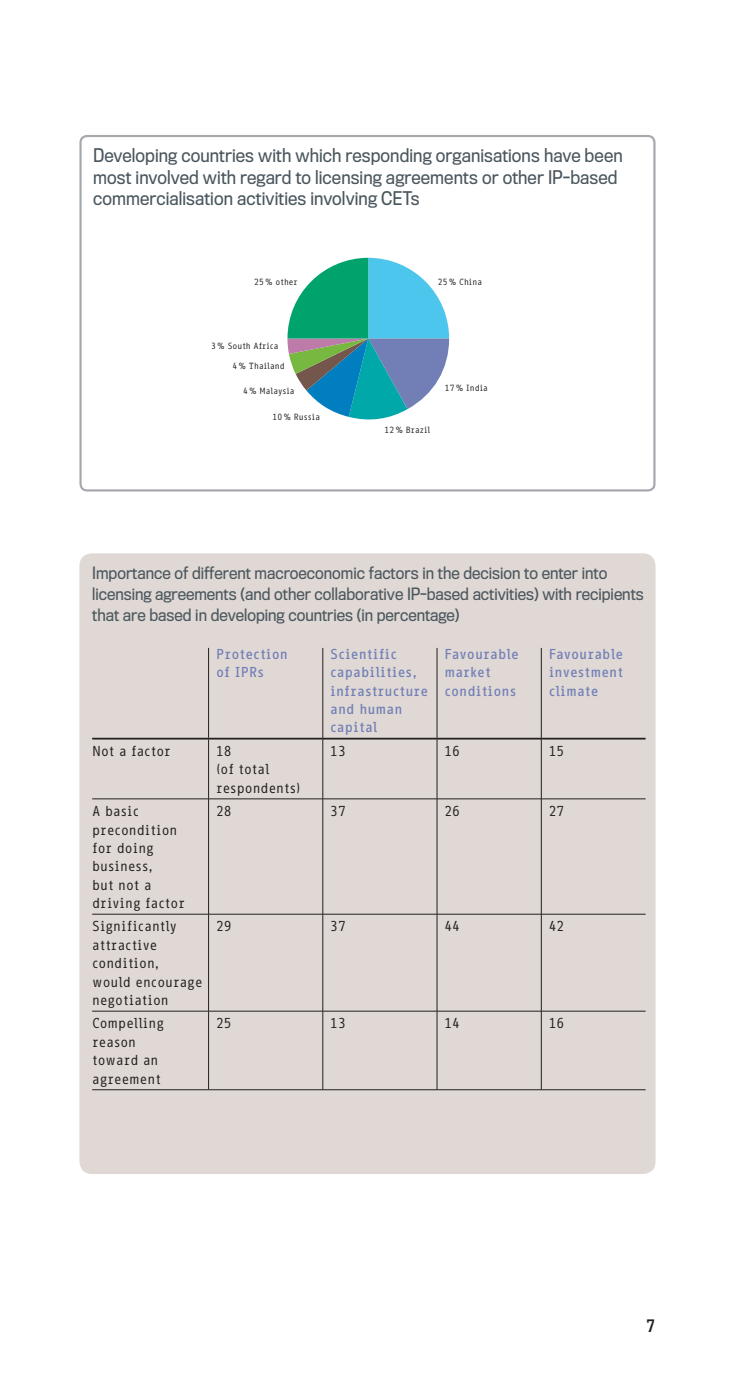
<style>
.page{position:relative;width:735px;height:1389px;background:#fff}
.page>*{position:absolute;margin:0;border:0;box-sizing:border-box;transform-origin:0 0}
.t1{font:17.5px/21.9px "Titling Gothic FB Narrow";letter-spacing:.005em;color:#4b575e}
.t2{font:700 17.5px "Info Office";color:#231f20}
.t3{font:15.75px/21px "Titling Gothic FB Narrow";color:#4b575e}
.t4{font:14px/18.4px "Info Office";color:#231f20}
.t5{font:500 14px/18.4px "Info Office";color:#727fb7}
.t6{font:8.75px "Info Office";color:#231f20}
</style>
<div class="page">
<svg style="left:79px;top:135px;width:577px;height:357px"></svg>
<svg style="left:287px;top:258px;width:162px;height:164px"></svg>
<div style="left:79px;top:553px;width:576px;height:621px;background:#dfd8d4;border-radius:12px"></div>
<hr style="left:208px;top:648px;width:1px;height:90px;background:#231f20">
<hr style="left:208px;top:740px;width:1px;height:59px;background:#231f20">
<hr style="left:208px;top:799px;width:1px;height:115px;background:#231f20">
<hr style="left:208px;top:914px;width:1px;height:97px;background:#231f20">
<hr style="left:208px;top:1011px;width:1px;height:79px;background:#231f20">
<hr style="left:92px;top:738px;width:230px;height:2px;background:#231f20">
<hr style="left:323px;top:738px;width:113px;height:2px;background:#231f20">
<hr style="left:437px;top:738px;width:104px;height:2px;background:#231f20">
<hr style="left:541px;top:738px;width:104px;height:2px;background:#231f20">
<hr style="left:322px;top:648px;width:1px;height:91px;background:#231f20">
<hr style="left:436px;top:648px;width:1px;height:91px;background:#231f20">
<hr style="left:540px;top:648px;width:1px;height:91px;background:#231f20">
<hr style="left:322px;top:739px;width:1px;height:60px;background:#231f20">
<hr style="left:436px;top:739px;width:1px;height:60px;background:#231f20">
<hr style="left:540px;top:739px;width:1px;height:60px;background:#231f20">
<hr style="left:322px;top:799px;width:1px;height:115px;background:#231f20">
<hr style="left:436px;top:799px;width:1px;height:115px;background:#231f20">
<hr style="left:540px;top:799px;width:1px;height:115px;background:#231f20">
<hr style="left:322px;top:914px;width:1px;height:97px;background:#231f20">
<hr style="left:436px;top:914px;width:1px;height:97px;background:#231f20">
<hr style="left:540px;top:914px;width:1px;height:97px;background:#231f20">
<hr style="left:322px;top:1011px;width:1px;height:79px;background:#231f20">
<hr style="left:436px;top:1011px;width:1px;height:79px;background:#231f20">
<hr style="left:540px;top:1011px;width:1px;height:79px;background:#231f20">
<hr style="left:92px;top:799px;width:116px;height:1px;background:#231f20">
<hr style="left:92px;top:914px;width:116px;height:1px;background:#231f20">
<hr style="left:92px;top:1011px;width:116px;height:1px;background:#231f20">
<hr style="left:208px;top:1089px;width:437px;height:1px;background:#231f20">
<hr style="left:92px;top:1089px;width:116px;height:1px;background:#231f20">
<hr style="left:208px;top:1011px;width:437px;height:1px;background:#231f20">
<hr style="left:208px;top:914px;width:437px;height:1px;background:#231f20">
<hr style="left:208px;top:799px;width:437px;height:1px;background:#231f20">
<p class="t1" style="left:93px;top:145px;width:531px">Developing countries with which responding organisations have been most involved with regard to licensing agreements or other IP-based commercialisation activities involving CETs</p>
<p class="t6" style="left:254px;top:279px;width:45px">25 % other</p>
<p class="t6" style="left:211px;top:342px;width:69px">3 % South Africa</p>
<p class="t6" style="left:232px;top:363px;width:54px">4 % Thailand</p>
<p class="t6" style="left:243px;top:388px;width:53px">4 % Malaysia</p>
<p class="t6" style="left:272px;top:414px;width:49px">10 % Russia</p>
<p class="t6" style="left:437px;top:279px;width:46px">25 % China</p>
<p class="t6" style="left:384px;top:427px;width:47px">12 % Brazil</p>
<p class="t6" style="left:444px;top:385px;width:44px">17 % India</p>
<p class="t3" style="left:92px;top:563px;width:553px">Importance of different macroeconomic factors in the decision to enter into licensing agreements (and other collaborative IP-based activities) with recipients that are based in developing countries (in percentage)</p>
<p class="t5" style="left:216px;top:646px;width:73px">Protection of IPRs</p>
<p class="t5" style="left:330px;top:646px;width:99px">Scientific capabilities, infrastructure and human capital</p>
<p class="t5" style="left:444px;top:646px;width:76px">Favourable market conditions</p>
<p class="t5" style="left:548px;top:646px;width:76px;text-align:justify">Favourable investment climate</p>
<p class="t4" style="left:92px;top:743px;width:80px">Not a factor</p>
<p class="t4" style="left:216px;top:743px;width:86px">18<br>(of total respondents)</p>
<p class="t4" style="left:330px;top:743px;width:17px">13</p>
<p class="t4" style="left:444px;top:743px;width:17px">16</p>
<p class="t4" style="left:548px;top:743px;width:17px">15</p>
<p class="t4" style="left:92px;top:803px;width:94px">A basic precondition for doing business,<br>but not a driving factor</p>
<p class="t4" style="left:216px;top:803px;width:17px">28</p>
<p class="t4" style="left:330px;top:803px;width:17px">37</p>
<p class="t4" style="left:444px;top:803px;width:17px">26</p>
<p class="t4" style="left:548px;top:803px;width:17px">27</p>
<p class="t4" style="left:92px;top:918px;width:112px">Significantly attractive condition,<br>would encourage negotiation</p>
<p class="t4" style="left:216px;top:918px;width:17px">29</p>
<p class="t4" style="left:330px;top:918px;width:17px">37</p>
<p class="t4" style="left:444px;top:918px;width:17px">44</p>
<p class="t4" style="left:548px;top:918px;width:17px">42</p>
<p class="t4" style="left:92px;top:1015px;width:73px">Compelling reason toward an agreement</p>
<p class="t4" style="left:216px;top:1015px;width:17px">25</p>
<p class="t4" style="left:330px;top:1015px;width:17px">13</p>
<p class="t4" style="left:444px;top:1015px;width:17px">14</p>
<p class="t4" style="left:548px;top:1015px;width:17px">16</p>
<p class="t2" style="left:645px;top:1319px;width:11px">7</p>
</div>
